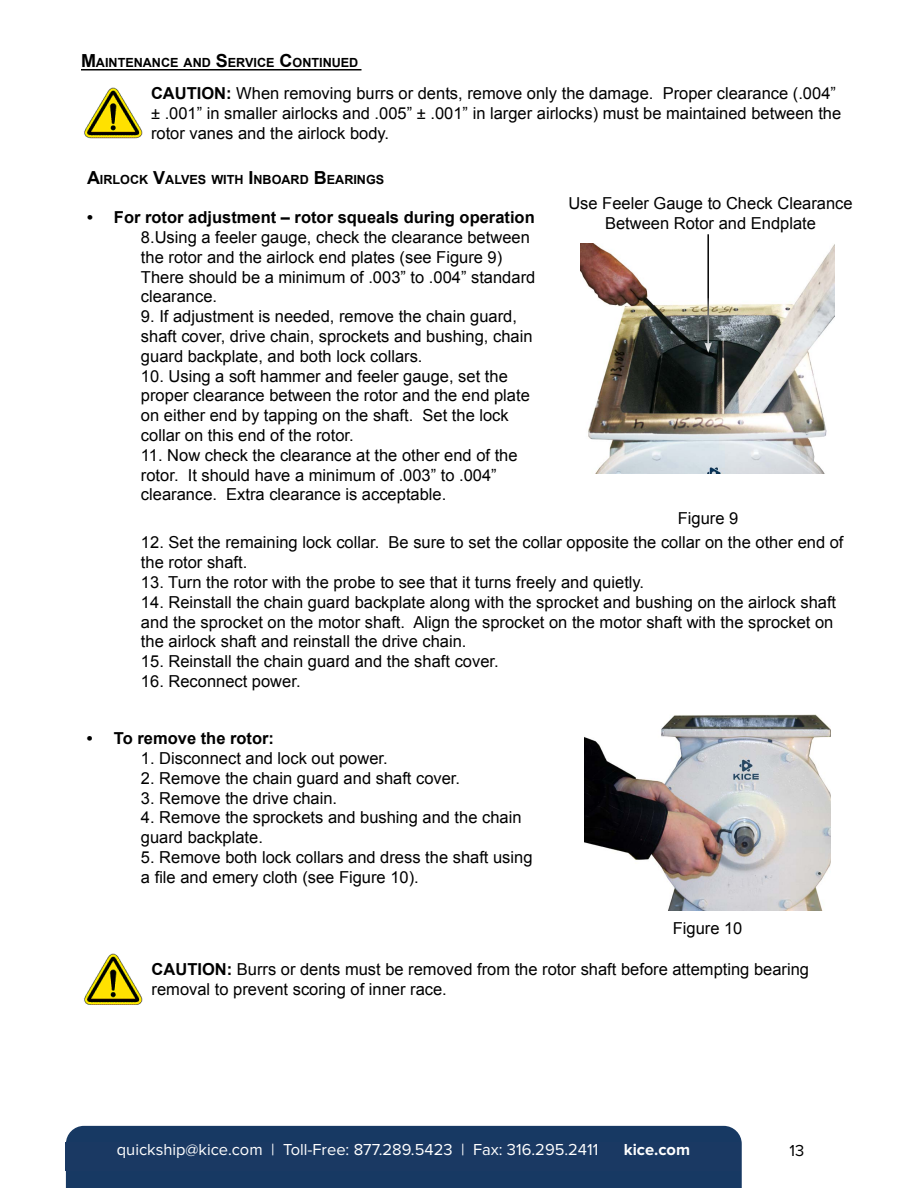
<style>
.page{position:relative;width:918px;height:1188px;background:#fff}
.page>*{position:absolute;margin:0;border:0;box-sizing:border-box;transform-origin:0 0}
.t1{font:16.5px/19.8px "Arial";color:#000}
.t2{font:700 16.5px "Arial";color:#000}
.t3{font:16.5px "Proxima Nova";color:#fff}
.t4{font:700 16.5px "Proxima Nova";color:#fff}
.t5{font:16.5px "Proxima Nova";color:#000}
.t6{font:700 12.6px "Arial";color:#000}
.s1{font-size:18px}
.s2{font-weight:700}
</style>
<div class="page">
<img style="left:84px;top:87px;width:58px;height:51px">
<img style="left:581px;top:243px;width:253px;height:231px">
<hr style="left:707px;top:234px;width:2px;height:111px;background:#fff">
<svg style="left:704px;top:342px;width:8px;height:11px"></svg>
<img style="left:585px;top:714px;width:245px;height:196px">
<img style="left:84px;top:954px;width:58px;height:51px">
<div style="left:66px;top:1126px;width:676px;height:62px;background:#173963"></div>
<div style="left:66px;top:1142px;width:675px;height:29px;background:#1a3963"></div>
<hr style="left:81px;top:69px;width:281px;height:1px;background:#000">
<p class="t6" style="left:81px;top:54px;width:279px"><span class="s1">M</span>AINTENANCE AND <span class="s1">S</span>ERVICE <span class="s1">C</span>ONTINUED</p>
<p class="t1" style="left:151px;top:83px;width:692px"><span class="s2">CAUTION:</span> When removing burrs or dents, remove only the damage. Proper clearance (.004” ± .001” in smaller airlocks and .005” ± .001” in larger airlocks) must be maintained between the rotor vanes and the airlock body.</p>
<p class="t6" style="left:87px;top:171px;width:299px"><span class="s1">A</span>IRLOCK <span class="s1">V</span>ALVES WITH <span class="s1">I</span> NBOARD <span class="s1">B</span> EARINGS</p>
<p class="t2" style="left:87px;top:206px;width:449px">• For rotor adjustment – rotor squeals during operation</p>
<p class="t1" style="left:141px;top:227px;width:396px">8.Using a feeler gauge, check the clearance between the rotor and the airlock end plates (see Figure 9)<br>There should be a minimum of .003” to .004” standard clearance.</p>
<p class="t1" style="left:141px;top:307px;width:393px">9. If adjustment is needed, remove the chain guard, shaft cover, drive chain, sprockets and bushing, chain guard backplate, and both lock collars.</p>
<p class="t1" style="left:141px;top:366px;width:390px">10. Using a soft hammer and feeler gauge, set the proper clearance between the rotor and the end plate on either end by tapping on the shaft. Set the lock collar on this end of the rotor.</p>
<p class="t1" style="left:141px;top:445px;width:378px">11. Now check the clearance at the other end of the rotor. It should have a minimum of .003” to .004” clearance. Extra clearance is acceptable.</p>
<p class="t1" style="left:568px;top:193px;width:286px;text-align:center">Use Feeler Gauge to Check Clearance<br>Between Rotor and Endplate</p>
<p class="t1" style="left:678px;top:509px;width:62px">Figure 9</p>
<p class="t1" style="left:141px;top:533px;width:704px">12. Set the remaining lock collar. Be sure to set the collar opposite the collar on the other end of the rotor shaft.</p>
<p class="t1" style="left:141px;top:572px;width:505px">13. Turn the rotor with the probe to see that it turns freely and quietly.</p>
<p class="t1" style="left:141px;top:592px;width:697px">14. Reinstall the chain guard backplate along with the sprocket and bushing on the airlock shaft and the sprocket on the motor shaft. Align the sprocket on the motor shaft with the sprocket on the airlock shaft and reinstall the drive chain.</p>
<p class="t1" style="left:141px;top:652px;width:359px">15. Reinstall the chain guard and the shaft cover.</p>
<p class="t1" style="left:141px;top:671px;width:161px">16. Reconnect power.</p>
<p class="t2" style="left:87px;top:728px;width:189px">• To remove the rotor:</p>
<p class="t1" style="left:141px;top:749px;width:248px">1. Disconnect and lock out power.</p>
<p class="t1" style="left:141px;top:768px;width:321px">2. Remove the chain guard and shaft cover.</p>
<p class="t1" style="left:141px;top:788px;width:198px">3. Remove the drive chain.</p>
<p class="t1" style="left:141px;top:808px;width:382px">4. Remove the sprockets and bushing and the chain guard backplate.</p>
<p class="t1" style="left:141px;top:848px;width:393px">5. Remove both lock collars and dress the shaft using a file and emery cloth (see Figure 10).</p>
<p class="t1" style="left:673px;top:919px;width:71px">Figure 10</p>
<p class="t1" style="left:152px;top:960px;width:659px"><span class="s2">CAUTION:</span> Burrs or dents must be removed from the rotor shaft before attempting bearing removal to prevent scoring of inner race.</p>
<p class="t3" style="left:117px;top:1140px;width:483px">quickship@kice.com | Toll-Free: 877.289.5423 | Fax: 316.295.2411</p>
<p class="t4" style="left:624px;top:1140px;width:68px">kice.com</p>
<p class="t5" style="left:790px;top:1141px;width:16px">13</p>
</div>
